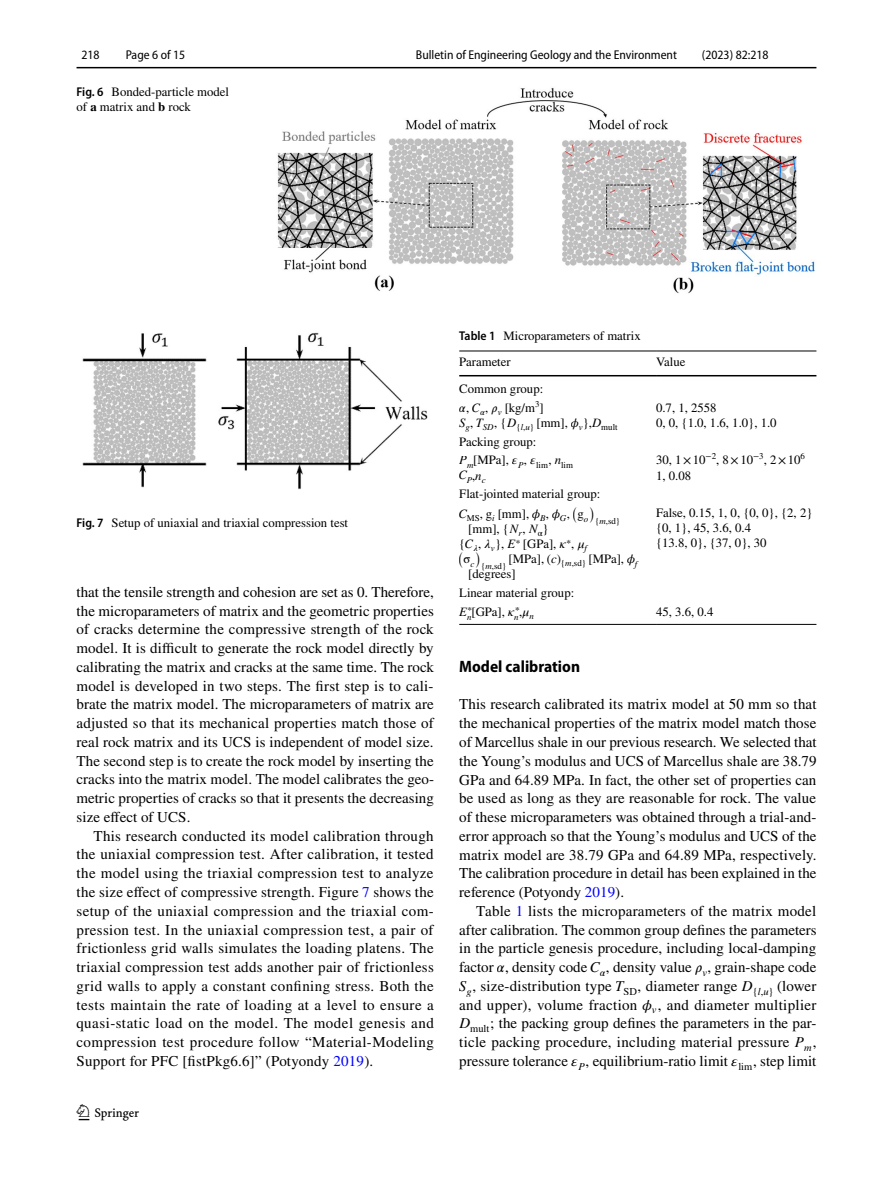
<style>
.page{position:relative;width:893px;height:1187px;background:#fff}
.page>*{position:absolute;margin:0;border:0;box-sizing:border-box;transform-origin:0 0}
.t1{font:22.5px "Springnew Regular 2";color:#000}
.t2{font:700 semi-condensed 16.5px "Myriad Pro";color:#000}
.t3{font:15px/18.8px "STIX";letter-spacing:.005em;color:#000;text-align:justify}
.t4{font:12.75px/15px "STIX";color:#000}
.t5{font:semi-condensed 12.75px "Myriad Pro";color:#000}
.t6{font:12.75px "STIX General Italic 78";color:#000}
.t7{font:12.75px "STIX Math Extensions Regular 10";color:#000}
.t8{font:12.75px "STIX Math Regular 45";color:#000}
.t9{font:12.75px "STIX Math Extensions Regular 11";color:#000}
.t10{font:12.75px "STIX Math Regular 49";color:#000}
.t11{font:12.75px "STIX General Italic 96";color:#000}
.t12{font:8.85px "STIX Math Regular 45";color:#000}
.t13{font:8.85px "STIX General Italic 97";color:#000}
.s1{font-family:"Myriad Pro";font-weight:600;font-stretch:semi-condensed}
.s2{font-weight:700}
.s3{font-family:"STIX Math Italic 57"}
.s4{font-family:"STIX General Italic 67"}
.s5{font-family:"STIX Math Italic 59"}
.s6{font-family:"STIX General Italic 69"}
.s7{font-family:"STIX General Italic 70"}
.s8{font-family:"STIX General Italic 71"}
.s9{font-family:"STIX Math Italic 61"}
.s10{font-family:"STIX General Italic 73"}
.s11{font-family:"STIX General Italic 74"}
.s12{font-family:"STIX Math Italic 62"}
.s13{font-family:"STIX Math Italic 63"}
.s14{font-family:"STIX General Italic 77"}
.s15{font-family:"STIX"}
.s16{font-family:"STIX General Italic 79"}
.s17{font-family:"STIX General Italic 80"}
.s18{font-family:"STIX Math Regular 44"}
.s19{font-family:"STIX Math Italic 65"}
.s20{font-family:"STIX Math Italic 66"}
.s21{font-family:"STIX General Italic 84"}
.s22{font-family:"STIX General Regular 49"}
.s23{font-family:"STIX General Italic 85"}
.s24{font-family:"STIX General Italic 86"}
.s25{font-family:"STIX General Italic 87"}
.s26{font-family:"STIX Math Italic 69"}
.s27{font-family:"STIX General Italic 89"}
.s28{font-family:"STIX Math Italic 70"}
.s29{font-family:"STIX Math Italic 71"}
.s30{font-family:"STIX Math Regular 50"}
.s31{font-family:"STIX General Italic 93"}
.s32{font-family:"STIX Math Italic 72"}
.s33{color:#00f}
.s34{font-family:"STIX General Italic 98"}
.s35{font-family:"STIX Math Italic 73"}
.s36{font-family:"STIX Math Italic 60"}
.s37{font-family:"STIX General Italic 75"}
.s38{font-family:"STIX Math Italic 67"}
.s39{font-family:"STIX General Italic 94"}
.s40{font-family:"STIX General Italic 99"}
.s41{font-family:"STIX General Italic 62"}
.s42{font-family:"STIX Math Italic 54"}
.s43{font-family:"STIX General Italic 64"}
.s44{font-family:"STIX General Italic 65"}
.s45{font-family:"STIX Math Italic 55"}
.s46{font-family:"STIX Math Italic 56"}
</style>
<div class="page">
<hr style="left:77px;top:67px;width:739px;height:1px;background:#000">
<img style="left:277px;top:88px;width:538px;height:206px">
<img style="left:82px;top:332px;width:346px;height:158px">
<hr style="left:459px;top:350px;width:197px;height:1px;background:#000">
<hr style="left:459px;top:375px;width:197px;height:1px;background:#000">
<hr style="left:656px;top:350px;width:160px;height:1px;background:#000">
<hr style="left:656px;top:375px;width:160px;height:1px;background:#000">
<hr style="left:459px;top:624px;width:197px;height:1px;background:#000">
<hr style="left:656px;top:624px;width:160px;height:1px;background:#000">
<p class="t5" style="left:82px;top:48px;width:20px">218</p>
<p class="t5" style="left:126px;top:48px;width:61px">Page 6 of 15</p>
<p class="t4" style="left:77px;top:85px;width:154px"><span class="s1">Fig. 6</span> Bonded-particle model of <span class="s2">a</span> matrix and <span class="s2">b</span> rock</p>
<p class="t5" style="left:416px;top:48px;width:263px">Bulletin of Engineering Geology and the Environment</p>
<p class="t5" style="left:702px;top:48px;width:68px">(2023) 82:218</p>
<p class="t4" style="left:77px;top:516px;width:273px"><span class="s1">Fig. 7</span> Setup of uniaxial and triaxial compression test</p>
<p class="t4" style="left:459px;top:324px;width:183px;line-height:25.5px"><span class="s1">Table 1</span> Microparameters of matrix<br>Parameter</p>
<p class="t4" style="left:459px;top:380px;width:87px;line-height:18.8px">Common group: <span class="s3">𝛼</span>, <span class="s4">C</span><sub>𝛼</sub>, <span class="s5">𝜌</span><sub>v</sub> [kg/m<sup>3</sup>]</p>
<p class="t4" style="left:459px;top:416px;width:160px"><span class="s6">S</span><sub>g</sub>, <span class="s7">T</span><sub>SD</sub>, {<span class="s8">D</span><sub>{</sub><sub>l</sub><sub>,</sub><sub>u</sub><sub>}</sub> [mm], <span class="s9">𝜙</span><sub>v</sub>},<span class="s10">D</span><sub>mult</sub></p>
<p class="t4" style="left:459px;top:433px;width:115px;line-height:18.8px">Packing group:<br><span class="s11">P</span><sub>m</sub>[MPa], <span class="s12">𝜀</span><sub>P</sub>, <span class="s13">𝜀</span><sub>lim</sub>, <span class="s14">n</span><sub>lim</sub></p>
<p class="t6" style="left:458px;top:471px;width:29px">C<sub>P</sub><span class="s15">,</span><span class="s16">n</span><sub>c</sub></p>
<p class="t4" style="left:458px;top:484px;width:144px;line-height:20.1px">Flat-jointed material group:<br><span class="s17">C</span><sub>MS</sub>, <span class="s18">g</span><sub>i</sub> [mm], <span class="s19">𝜙</span><sub>B</sub>, <span class="s20">𝜙</span><sub>G</sub>,</p>
<p class="t7" style="left:572px;top:496px;width:7px">(</p>
<p class="t8" style="left:577px;top:509px;width:12px">g<sub>o</sub></p>
<p class="t7" style="left:589px;top:496px;width:7px">)</p>
<p class="t12" style="left:595px;top:517px;width:27px">{<span class="s21">m</span><span class="s22">,</span>sd}</p>
<p class="t4" style="left:459px;top:522px;width:129px;text-indent:9px">[mm], {<span class="s23">N</span><sub>r</sub>, <span class="s24">N</span><sub>α</sub>}<br>{<span class="s25">C</span><sub>𝜆</sub>, <span class="s26">𝜆</span><sub>v</sub>}, <span class="s27">E</span><sup>∗</sup> [GPa], <span class="s28">𝜅</span><sup>∗</sup>, <span class="s29">𝜇</span><sub>f</sub></p>
<p class="t9" style="left:457px;top:541px;width:7px">(</p>
<p class="t10" style="left:463px;top:554px;width:12px">σ<sub>c</sub></p>
<p class="t9" style="left:475px;top:541px;width:7px">)</p>
<p class="t4" style="left:468px;top:552px;width:171px;text-indent:13px"><sub>{</sub><sub>m</sub><sub>,</sub><sub>sd}</sub> [MPa], <span class="s30">(</span><span class="s31">c</span><span class="s30">)</span><sub>{</sub><sub>m</sub><sub>,</sub><sub>sd}</sub> [MPa], <span class="s32">𝜙</span><sub>f </sub>[degrees]</p>
<p class="t4" style="left:656px;top:355px;width:31px">Value</p>
<p class="t4" style="left:656px;top:401px;width:122px">0.7, 1, 2558<br>0, 0, {1.0, 1.6, 1.0}, 1.0</p>
<p class="t4" style="left:656px;top:453px;width:150px">30, 1× -10<sup>−2</sup>, 8× -10<sup>−3</sup>, 2× -10<sup>6<br></sup>1, 0.08</p>
<p class="t4" style="left:656px;top:506px;width:158px">False, 0.15, 1, 0, {0, 0}, {2, 2} {0, 1}, 45, 3.6, 0.4<br>{13.8, 0}, {37, 0}, 30</p>
<p class="t3" style="left:77px;top:583px;width:359px">that the tensile strength and cohesion are set as 0. Therefore, the microparameters of matrix and the geometric properties of cracks determine the compressive strength of the rock model. It is difficult to generate the rock model directly by calibrating the matrix and cracks at the same time. The rock model is developed in two steps. The first step is to cali&shy;brate the matrix model. The microparameters of matrix are adjusted so that its mechanical properties match those of real rock matrix and its UCS is independent of model size.<br>The second step is to create the rock model by inserting the cracks into the matrix model. The model calibrates the geo&shy;metric properties of cracks so that it presents the decreasing size effect of UCS.</p>
<p class="t3" style="left:77px;top:827px;width:359px;text-indent:17px">This research conducted its model calibration through the uniaxial compression test. After calibration, it tested the model using the triaxial compression test to analyze the size effect of compressive strength. Figure <span class="s33">7</span> shows the setup of the uniaxial compression and the triaxial com&shy;pression test. In the uniaxial compression test, a pair of frictionless grid walls simulates the loading platens. The triaxial compression test adds another pair of frictionless grid walls to apply a constant confining stress. Both the tests maintain the rate of loading at a level to ensure a quasi-static load on the model. The model genesis and compression test procedure follow “Material-Modeling Support for PFC [fistPkg6.6]” (Potyondy <span class="s33">2019</span>).</p>
<h1 class="t1" style="left:79px;top:1104px;width:62px">1 3</h1>
<p class="t4" style="left:459px;top:586px;width:117px">Linear material group:</p>
<p class="t11" style="left:459px;top:607px;width:14px">E<sup>∗</sup></p>
<p class="t13" style="left:514px;top:614px;width:21px">n<sup>,</sup><sup>𝜇</sup><span class="s34">n</span></p>
<p class="t4" style="left:656px;top:605px;width:59px">45, 3.6, 0.4</p>
<p class="t4" style="left:467px;top:605px;width:54px"><sub>n</sub>[GPa], <span class="s35">𝜅</span><sup>∗</sup></p>
<p class="t2" style="left:459px;top:657px;width:122px">Model calibration</p>
<p class="t3" style="left:459px;top:696px;width:359px">This research calibrated its matrix model at 50 mm so that the mechanical properties of the matrix model match those of Marcellus shale in our previous research. We selected that the Young’s modulus and UCS of Marcellus shale are 38.79<br>GPa and 64.89 MPa. In fact, the other set of properties can be used as long as they are reasonable for rock. The value of these microparameters was obtained through a trial-and&shy;error approach so that the Young’s modulus and UCS of the matrix model are 38.79 GPa and 64.89 MPa, respectively.<br>The calibration procedure in detail has been explained in the reference (Potyondy <span class="s33">2019</span>).</p>
<p class="t3" style="left:459px;top:902px;width:359px;text-indent:17px">Table <span class="s33">1</span> lists the microparameters of the matrix model after calibration. The common group defines the parameters in the particle genesis procedure, including local-damping factor <span class="s36">𝛼</span>, density code <span class="s37">C</span><sub>𝛼</sub>, density value <span class="s38">𝜌</span><sub>v</sub>, grain-shape code <span class="s39">S</span><sub>g</sub>, size-distribution type <span class="s40">T</span><sub>SD</sub>, diameter range <span class="s41">D</span><sub>{</sub><sub>l</sub><sub>,</sub><sub>u</sub><sub>}</sub> (lower and upper), volume fraction <span class="s42">𝜙</span><sub>v</sub>, and diameter multiplier <span class="s43">D</span><sub>mult</sub>; the packing group defines the parameters in the par&shy;ticle packing procedure, including material pressure <span class="s44">P</span><sub>m</sub>, pressure tolerance <span class="s45">𝜀</span><sub>P</sub>, equilibrium-ratio limit <span class="s46">𝜀</span><sub>lim</sub>, step limit</p>
</div>
